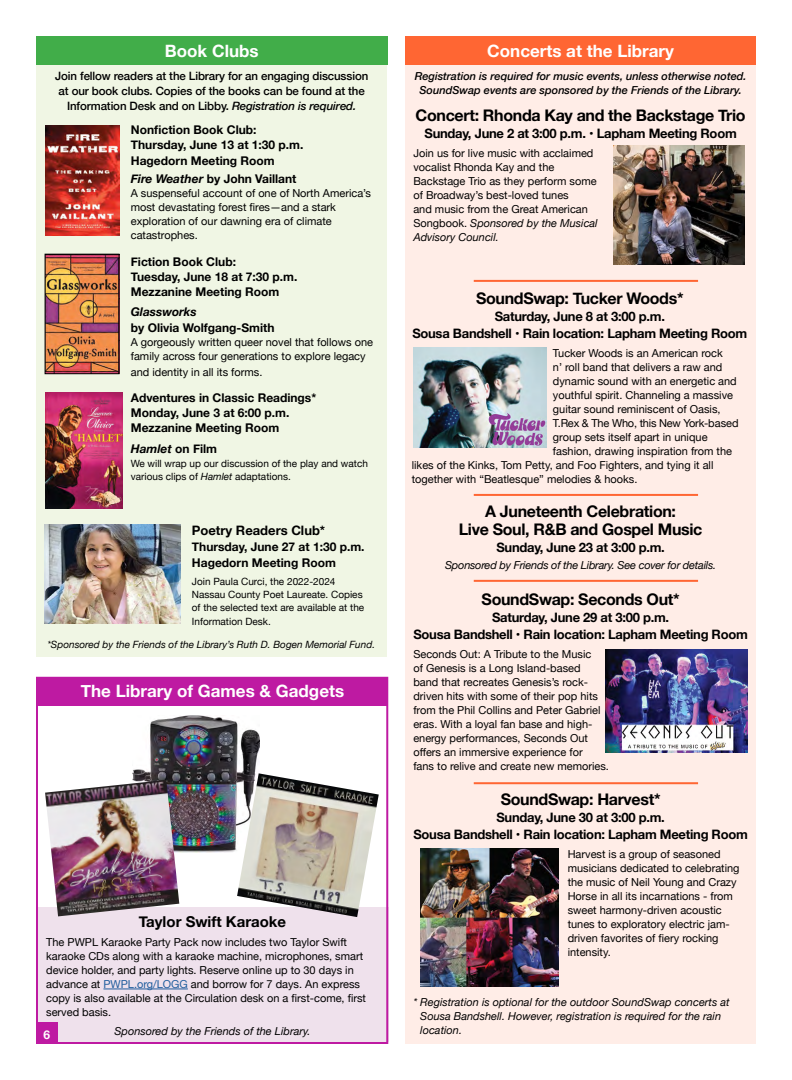
<style>
.page{position:relative;width:792px;height:1080px;background:#fff}
.page>*{position:absolute;margin:0;border:0;box-sizing:border-box;transform-origin:0 0}
.t1{font:700 17px "Helvetica Neue";color:#fff}
.t2{font:700 16px/18px "Helvetica Neue";letter-spacing:-.02em;color:#000;text-align:center}
.t3{font:700 15px "Helvetica Neue";color:#000}
.t4{font:700 13px/17px "Helvetica Neue";letter-spacing:-.02em;color:#000;text-align:center}
.t5{font:700 13px "Helvetica Neue";color:#000}
.t6{font:700 12px/15px "Helvetica Neue";color:#000}
.t7{font:italic 700 12px "Helvetica Neue";color:#000}
.t8{font:700 12px "Helvetica Neue";color:#fff}
.t9{font:500 11.5px/15px "Helvetica Neue";letter-spacing:-.01em;color:#000;text-align:center}
.t10{font:11px/14px "Helvetica Neue";color:#000}
.t11{font:italic 11px/14px "Helvetica Neue";color:#000}
.t12{font:italic 500 11px/14px "Helvetica Neue";color:#000;text-align:center}
.t13{font:italic 11px "Helvetica Neue";letter-spacing:-.02em;color:#000}
.t14{font:11px "Helvetica Neue";letter-spacing:-.02em;color:#000}
.t15{font:10px/13px "Helvetica Neue";color:#000}
.t16{font:italic 10px "Helvetica Neue";color:#000}
.s1{font-style:italic}
.s2{font-style:normal}
.s3{color:#215e9e}
</style>
<div class="page">
<div style="left:36px;top:49px;width:351px;height:608px;background:#f0f6e4"></div>
<div style="left:36px;top:36px;width:351px;height:29px;background:#41ad49"></div>
<img style="left:45px;top:126px;width:74px;height:109px">
<img style="left:47px;top:256px;width:70px;height:116px">
<div style="left:45px;top:254px;width:74px;height:120px;border:1px solid #000"></div>
<img style="left:45px;top:392px;width:78px;height:116px">
<img style="left:45px;top:524px;width:135px;height:100px">
<div style="left:406px;top:61px;width:350px;height:983px;background:#ffede7"></div>
<div style="left:405px;top:36px;width:351px;height:29px;background:#f63"></div>
<img style="left:413px;top:348px;width:133px;height:99px">
<img style="left:605px;top:650px;width:143px;height:103px">
<img style="left:420px;top:848px;width:138px;height:138px">
<hr style="left:474px;top:280px;width:224px;height:2px;background:#f63">
<hr style="left:474px;top:494px;width:224px;height:2px;background:#f63">
<hr style="left:474px;top:580px;width:224px;height:2px;background:#f63">
<hr style="left:474px;top:782px;width:224px;height:2px;background:#f63">
<div style="left:38px;top:908px;width:351px;height:134px;background:#efe1ec"></div>
<hr style="left:103px;top:989px;width:85px;height:1px;background:#215e9e">
<div style="left:37px;top:677px;width:351px;height:29px;background:#be1aa2"></div>
<div style="left:36px;top:677px;width:352px;height:367px;border:2px solid #be1aa2"></div>
<div style="left:36px;top:1022px;width:22px;height:22px;background:#be1aa2"></div>
<img style="left:132px;top:715px;width:128px;height:138px">
<img style="left:45px;top:780px;width:134px;height:136px">
<img style="left:237px;top:773px;width:142px;height:144px">
<img style="left:613px;top:146px;width:131px;height:119px">
<h1 class="t1" style="left:165px;top:37px;width:95px">Book Clubs</h1>
<p class="t9" style="left:55px;top:68px;width:315px">Join fellow readers at the Library for an engaging discussion at our book clubs. Copies of the books can be found at the<br>Information Desk and on Libby. <span class="s1">Registration is required.</span></p>
<p class="t6" style="left:131px;top:122px;width:174px;line-height:15.5px">Nonfiction Book Club:<br>Thursday, June 13 at 1:30 p.m.<br>Hagedorn Meeting Room</p>
<p class="t6" style="left:131px;top:172px;width:167px"><span class="s1">Fire Weather</span> by John Vaillant</p>
<p class="t10" style="left:131px;top:187px;width:242px">A suspenseful account of one of North America’s most devastating forest fires—and a stark exploration of our dawning era of climate catastrophes.</p>
<p class="t6" style="left:131px;top:254px;width:168px">Fiction Book Club:<br>Tuesday, June 18 at 7:30 p.m.<br>Mezzanine Meeting Room</p>
<p class="t7" style="left:131px;top:303px;width:68px">Glassworks</p>
<p class="t6" style="left:131px;top:321px;width:145px">by Olivia Wolfgang-Smith</p>
<p class="t10" style="left:131px;top:336px;width:244px">A gorgeously written queer novel that follows one family across four generations to explore legacy</p>
<p class="t10" style="left:131px;top:366px;width:133px">and identity in all its forms.</p>
<p class="t6" style="left:131px;top:391px;width:187px">Adventures in Classic Readings*<br>Monday, June 3 at 6:00 p.m.<br>Mezzanine Meeting Room</p>
<p class="t7" style="left:131px;top:439px;width:88px">Hamlet <span class="s2">on Film</span></p>
<p class="t15" style="left:131px;top:457px;width:239px">We will wrap up our discussion of the play and watch various clips of <span class="s1">Hamlet</span> adaptations.</p>
<p class="t5" style="left:192px;top:520px;width:135px">Poetry Readers Club*</p>
<p class="t6" style="left:192px;top:539px;width:174px;line-height:16px">Thursday, June 27 at 1:30 p.m.<br>Hagedorn Meeting Room</p>
<p class="t15" style="left:192px;top:575px;width:174px">Join Paula Curci, the 2022-2024<br>Nassau County Poet Laureate. Copies of the selected text are available at the</p>
<p class="t15" style="left:192px;top:615px;width:80px">Information Desk.</p>
<p class="t16" style="left:47px;top:638px;width:329px">*Sponsored by the Friends of the Library’s Ruth D. Bogen Memorial Fund.</p>
<h1 class="t1" style="left:81px;top:678px;width:265px">The Library of Games &amp; Gadgets</h1>
<h3 class="t3" style="left:139px;top:910px;width:149px">Taylor Swift Karaoke</h3>
<p class="t10" style="left:46px;top:936px;width:321px">The PWPL Karaoke Party Pack now includes two Taylor Swift karaoke CDs along with a karaoke machine, microphones, smart device holder, and party lights. Reserve online up to 30 days in advance at <span class="s3">PWPL.org/LOGG</span> and borrow for 7 days. An express copy is also available at the Circulation desk on a first-come, first served basis.</p>
<p class="t11" style="left:114px;top:1025px;width:198px">Sponsored by the Friends of the Library.</p>
<p class="t8" style="left:43px;top:1025px;width:8px">6</p>
<h1 class="t1" style="left:487px;top:37px;width:188px">Concerts at the Library</h1>
<p class="t12" style="left:415px;top:68px;width:333px">Registration is required for music events, unless otherwise noted.<br>SoundSwap events are sponsored by the Friends of the Library.</p>
<h2 class="t2" style="left:416px;top:106px;width:332px">Concert: Rhonda Kay and the Backstage Trio</h2>
<p class="t4" style="left:425px;top:125px;width:314px">Sunday, June 2 at 3:00 p.m. • Lapham Meeting Room</p>
<p class="t10" style="left:413px;top:146px;width:186px">Join us for live music with acclaimed vocalist Rhonda Kay and the<br>Backstage Trio as they perform some of Broadway’s best-loved tunes<br>and music from the Great American<br>Songbook. <span class="s1">Sponsored by the Musical<br>Advisory Council.</span></p>
<h2 class="t2" style="left:476px;top:289px;width:209px">SoundSwap: Tucker Woods*</h2>
<p class="t4" style="left:412px;top:308px;width:336px">Saturday, June 8 at 3:00 p.m.<br>Sousa Bandshell • Rain location: Lapham Meeting Room</p>
<p class="t10" style="left:553px;top:346px;width:171px">Tucker Woods is an American rock</p>
<p class="t10" style="left:553px;top:360px;width:171px">n’ roll band that delivers a raw and</p>
<p class="t10" style="left:553px;top:374px;width:185px">dynamic sound with an energetic and</p>
<p class="t10" style="left:553px;top:388px;width:182px">youthful spirit. Channeling a massive</p>
<p class="t10" style="left:553px;top:402px;width:169px">guitar sound reminiscent of Oasis,</p>
<p class="t14" style="left:553px;top:415px;width:187px">T.Rex &amp; The Who, this New York-based</p>
<p class="t10" style="left:553px;top:430px;width:156px">group sets itself apart in unique</p>
<p class="t10" style="left:553px;top:444px;width:181px">fashion, drawing inspiration from the</p>
<p class="t10" style="left:412px;top:458px;width:303px">likes of the Kinks, Tom Petty, and Foo Fighters, and tying it all</p>
<p class="t10" style="left:412px;top:472px;width:227px">together with “Beatlesque” melodies &amp; hooks.</p>
<h2 class="t2" style="left:459px;top:502px;width:245px">A Juneteenth Celebration:<br>Live Soul, R&amp;B and Gospel Music</h2>
<p class="t4" style="left:496px;top:539px;width:170px">Sunday, June 23 at 3:00 p.m.</p>
<p class="t13" style="left:445px;top:557px;width:273px">Sponsored by Friends of the Library. See cover for details.</p>
<h2 class="t2" style="left:482px;top:591px;width:200px">SoundSwap: Seconds Out*</h2>
<p class="t4" style="left:413px;top:609px;width:336px">Saturday, June 29 at 3:00 p.m.<br>Sousa Bandshell • Rain location: Lapham Meeting Room</p>
<p class="t10" style="left:413px;top:648px;width:197px">Seconds Out: A Tribute to the Music<br>of Genesis is a Long Island-based<br>band that recreates Genesis’s rock&shy;driven hits with some of their pop hits from the Phil Collins and Peter Gabriel eras. With a loyal fan base and high&shy;energy performances, Seconds Out offers an immersive experience for<br>fans to relive and create new memories.</p>
<h2 class="t2" style="left:501px;top:790px;width:161px">SoundSwap: Harvest*</h2>
<p class="t4" style="left:413px;top:809px;width:336px">Sunday, June 30 at 3:00 p.m.<br>Sousa Bandshell • Rain location: Lapham Meeting Room</p>
<p class="t10" style="left:568px;top:847px;width:173px">Harvest is a group of seasoned musicians dedicated to celebrating the music of Neil Young and Crazy<br>Horse in all its incarnations - from sweet harmony-driven acoustic tunes to exploratory electric jam&shy;driven favorites of fiery rocking intensity.</p>
<p class="t11" style="left:420px;top:995px;width:311px;text-indent:-7px">* Registration is optional for the outdoor SoundSwap concerts at<br>Sousa Bandshell. However, registration is required for the rain location.</p>
</div>
